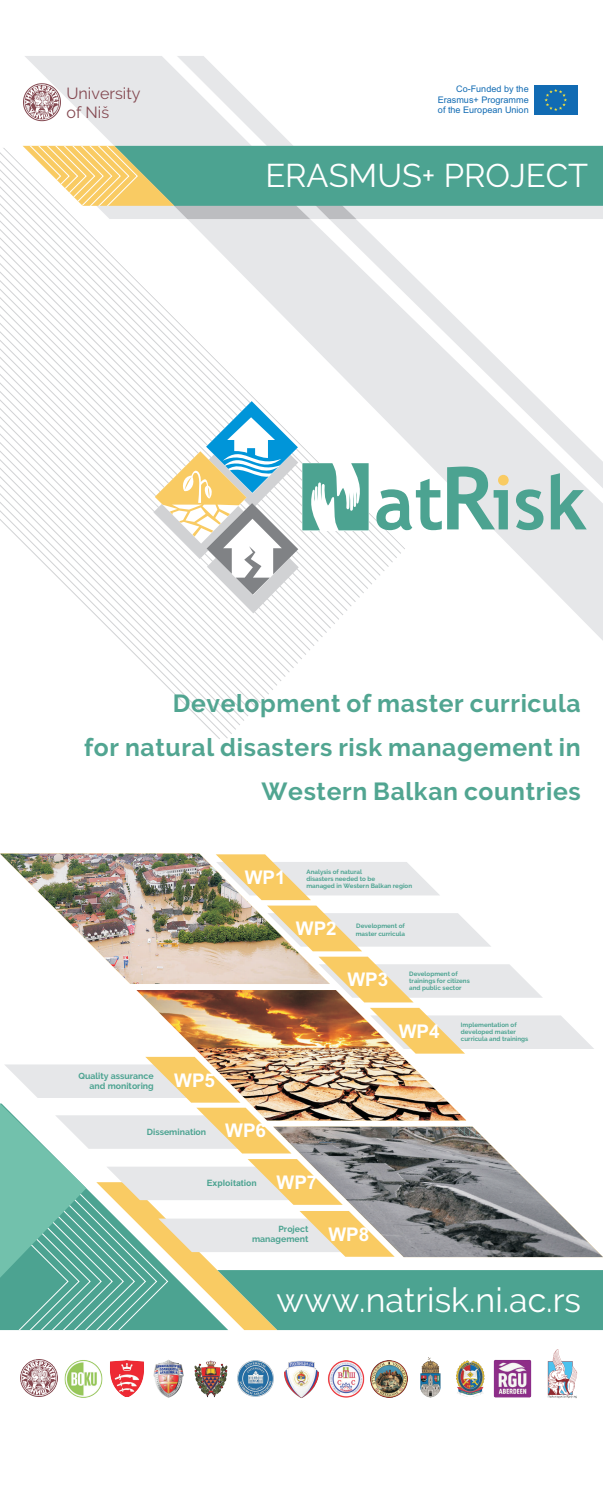
<style>
.page{position:relative;width:603px;height:1496px;background:#fff}
.page>*{position:absolute;margin:0;border:0;box-sizing:border-box;transform-origin:0 0}
.t1{font:700 75.15px "Trebuchet MS";color:#4ca391}
.t2{font:33.9px "Raleway";color:#fff}
.t3{font:32.7px "Raleway";color:#fff}
.t4{font:700 24.68px/44.3px "Raleway";letter-spacing:.025em;color:#51a591;text-align:right}
.t5{font:700 18.85px "Arial";color:#fff}
.t6{font:16.05px/18.9px "Raleway";color:#844951}
.t7{font:9.05px/10.1px "Arial";color:#116bb3;text-align:justify}
.t8{font:700 8.75px/10.3px "Raleway";color:#4ca391;text-align:right}
.t9{font:700 8.75px "Arial";color:#4ca391}
.t10{font:700 6.25px/7.3px "Raleway";color:#4ca391}
.s1{font-size:86.95px}
.s2{font-family:"Arial";font-size:18.85px;color:#fff}
.s3{font-size:18.85px;color:#fff}
</style>
<div class="page">
<svg style="left:66px;top:219px;width:9px;height:376px"></svg>
<svg style="left:83px;top:227px;width:9px;height:385px"></svg>
<svg style="left:92px;top:236px;width:8px;height:384px"></svg>
<svg style="left:100px;top:244px;width:9px;height:385px"></svg>
<svg style="left:109px;top:253px;width:8px;height:384px"></svg>
<svg style="left:117px;top:261px;width:202px;height:478px"></svg>
<svg style="left:174px;top:219px;width:428px;height:422px"></svg>
<svg style="left:315px;top:219px;width:287px;height:269px"></svg>
<svg style="left:550px;top:473px;width:36px;height:56px;background:#9ec8c0"></svg>
<svg style="left:515px;top:489px;width:28px;height:41px"></svg>
<svg style="left:493px;top:475px;width:15px;height:54px"></svg>
<svg style="left:153px;top:401px;width:215px;height:212px"></svg>
<img style="left:20px;top:1359px;width:37px;height:37px">
<img style="left:64px;top:1360px;width:39px;height:38px">
<img style="left:153px;top:1360px;width:31px;height:38px">
<img style="left:110px;top:1360px;width:34px;height:37px">
<img style="left:284px;top:1361px;width:34px;height:37px">
<img style="left:194px;top:1360px;width:34px;height:38px">
<img style="left:493px;top:1359px;width:39px;height:39px">
<img style="left:547px;top:1349px;width:31px;height:49px">
<img style="left:371px;top:1360px;width:36px;height:37px">
<img style="left:420px;top:1357px;width:21px;height:40px">
<img style="left:237px;top:1360px;width:37px;height:36px">
<img style="left:456px;top:1360px;width:29px;height:36px">
<img style="left:328px;top:1360px;width:37px;height:38px">
<svg style="left:23px;top:56px;width:579px;height:163px"></svg>
<img style="left:0;top:854px;width:602px;height:475px">
<h3 class="t6" style="left:66px;top:84px;width:75px">University of Niš</h3>
<h3 class="t7" style="left:437px;top:85px;width:92px;text-indent:18px">Co-Funded by the Erasmus+ Programme of the European Union</h3>
<h3 class="t3" style="left:265px;top:157px;width:324px">ERASMUS+ PROJECT</h3>
<h1 class="t1" style="left:374px;top:474px;width:121px">at<span class="s1">R</span></h1>
<h3 class="t4" style="left:84px;top:680px;width:498px">Development of master curricula<br>for natural disasters risk management in<br>Western Balkan countries</h3>
<h3 class="t8" style="left:78px;top:1070px;width:77px">Quality assurance and monitoring</h3>
<h3 class="t5" style="left:174px;top:1072px;width:42px">WP5</h3>
<h3 class="t5" style="left:244px;top:870px;width:42px">WP1</h3>
<p class="t10" style="left:306px;top:867px;width:107px">Analysis of natural<br>disasters needed to be<br>managed in Western Balkan region</p>
<h3 class="t5" style="left:296px;top:921px;width:42px">WP2</h3>
<p class="t10" style="left:355px;top:922px;width:51px">Development of master curricula</p>
<h3 class="t5" style="left:347px;top:972px;width:42px">WP3</h3>
<p class="t10" style="left:409px;top:969px;width:62px">Development of trainings for citizens and public sector</p>
<h3 class="t5" style="left:398px;top:1023px;width:42px">WP4</h3>
<p class="t10" style="left:460px;top:1020px;width:69px">Implementation of developed master curricula and trainings</p>
<h3 class="t8" style="left:147px;top:1126px;width:121px">Dissemination <span class="s2">WP6</span></h3>
<h3 class="t9" style="left:207px;top:1179px;width:112px">Exploitation <span class="s3">WP7</span></h3>
<h3 class="t8" style="left:252px;top:1223px;width:58px">Project management</h3>
<h3 class="t5" style="left:328px;top:1226px;width:42px">WP8</h3>
<h2 class="t2" style="left:276px;top:1280px;width:306px">www.natrisk.ni.ac.rs</h2>
</div>
